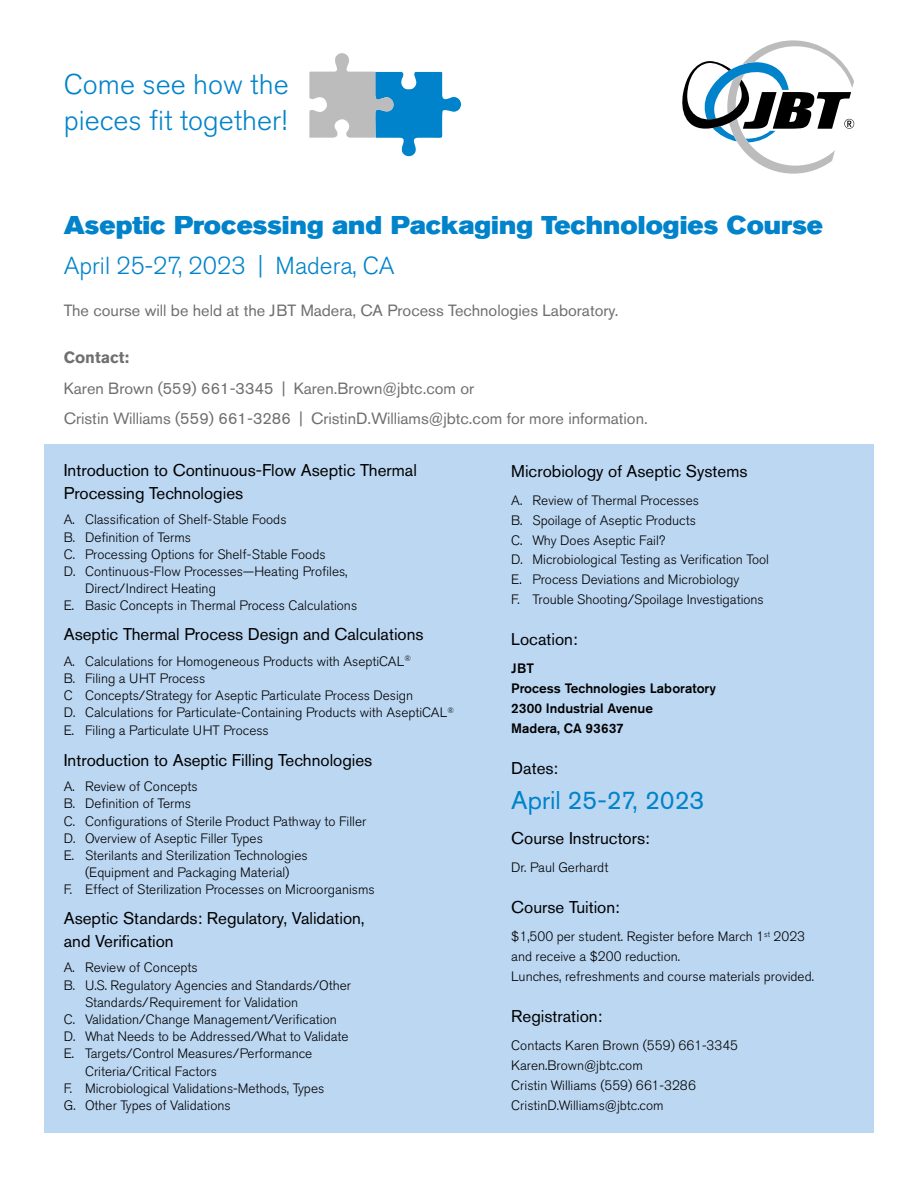
<style>
.page{position:relative;width:918px;height:1188px;background:#fff}
.page>*{position:absolute;margin:0;border:0;box-sizing:border-box;transform-origin:0 0}
.t1{font:300 28.2px "Akzidenz Grotesk Pro";color:#0083ca}
.t2{font:25.5px "Akzidenz Grotesk Pro Super";color:#0083ca;scale:1.05 1}
.t3{font:25.5px "Akzidenz Grotesk Pro";color:#0083ca}
.t4{font:300 24.45px "Akzidenz Grotesk Pro";color:#0083ca}
.t5{font:16.95px "Akzidenz Grotesk Pro";color:#000}
.t6{font:16.2px/30.5px "Akzidenz Grotesk Pro";color:#706f6f}
.punto_elenco{font:300 13.5px/19.8px "Akzidenz Grotesk Pro";color:#000}
.punto_elenco-2{font:500 13.5px "Akzidenz Grotesk Pro";color:#000}
.s1{font-weight:700}
</style>
<div class="page">
<div style="left:44px;top:444px;width:830px;height:689px;background:#bcd7f2"></div>
<svg style="left:682px;top:40px;width:172px;height:134px"></svg>
<svg style="left:309px;top:53px;width:152px;height:103px"></svg>
<p class="t1" style="left:64px;top:66px;width:226px">Come see how the</p>
<p class="t1" style="left:64px;top:102px;width:225px">pieces fit together!</p>
<p class="t2" style="left:64px;top:208px;width:725px">Aseptic Processing and Packaging Technologies Course</p>
<p class="t4" style="left:64px;top:249px;width:332px">April 25-27, 2023 | Madera, CA</p>
<p class="t6" style="left:64px;top:295px;width:556px">The course will be held at the JBT Madera, CA Process Technologies Laboratory.</p>
<p class="t6" style="left:64px;top:342px;width:586px"><span class="s1">Contact:<br></span>Karen Brown (559) 661-3345 | Karen.Brown@jbtc.com or<br>Cristin Williams (559) 661-3286 | CristinD.Williams@jbtc.com for more information.</p>
<p class="t5" style="left:64px;top:459px;width:355px">Introduction to Continuous-Flow Aseptic Thermal</p>
<p class="t5" style="left:64px;top:482px;width:181px">Processing Technologies</p>
<p class="punto_elenco" style="left:64px;top:510px;width:224px">A. Classification of Shelf-Stable Foods</p>
<p class="punto_elenco" style="left:64px;top:527px;width:129px">B. Definition of Terms</p>
<p class="punto_elenco" style="left:64px;top:544px;width:263px">C. Processing Options for Shelf-Stable Foods</p>
<p class="punto_elenco" style="left:64px;top:561px;width:285px">D. Continuous-Flow Processes—Heating Profiles,</p>
<p class="punto_elenco" style="left:85px;top:579px;width:133px">Direct/Indirect Heating</p>
<p class="punto_elenco" style="left:64px;top:596px;width:295px">E. Basic Concepts in Thermal Process Calculations</p>
<p class="t5" style="left:64px;top:623px;width:361px">Aseptic Thermal Process Design and Calculations</p>
<p class="punto_elenco" style="left:64px;top:651px;width:349px">A. Calculations for Homogeneous Products with AseptiCAL<sup>®</sup></p>
<p class="punto_elenco" style="left:64px;top:668px;width:143px">B. Filing a UHT Process</p>
<p class="punto_elenco" style="left:64px;top:686px;width:351px">C Concepts/Strategy for Aseptic Particulate Process Design</p>
<p class="punto_elenco" style="left:64px;top:703px;width:392px">D. Calculations for Particulate-Containing Products with AseptiCAL<sup>®</sup></p>
<p class="punto_elenco" style="left:64px;top:720px;width:207px">E. Filing a Particulate UHT Process</p>
<p class="t5" style="left:64px;top:749px;width:310px">Introduction to Aseptic Filling Technologies</p>
<p class="punto_elenco" style="left:64px;top:777px;width:136px">A. Review of Concepts</p>
<p class="punto_elenco" style="left:64px;top:794px;width:129px">B. Definition of Terms</p>
<p class="punto_elenco" style="left:64px;top:811px;width:304px">C. Configurations of Sterile Product Pathway to Filler</p>
<p class="punto_elenco" style="left:64px;top:828px;width:201px">D. Overview of Aseptic Filler Types</p>
<p class="punto_elenco" style="left:64px;top:845px;width:245px">E. Sterilants and Sterilization Technologies</p>
<p class="punto_elenco" style="left:85px;top:863px;width:206px">(Equipment and Packaging Material)</p>
<p class="punto_elenco" style="left:64px;top:880px;width:312px">F. Effect of Sterilization Processes on Microorganisms</p>
<p class="t5" style="left:64px;top:907px;width:303px">Aseptic Standards: Regulatory, Validation,</p>
<p class="t5" style="left:64px;top:930px;width:112px">and Verification</p>
<p class="punto_elenco" style="left:64px;top:958px;width:136px">A. Review of Concepts</p>
<p class="punto_elenco" style="left:64px;top:975px;width:289px">B. U.S. Regulatory Agencies and Standards/Other</p>
<p class="punto_elenco" style="left:85px;top:992px;width:215px">Standards/Requirement for Validation</p>
<p class="punto_elenco" style="left:64px;top:1009px;width:274px">C. Validation/Change Management/Verification</p>
<p class="punto_elenco" style="left:64px;top:1027px;width:286px">D. What Needs to be Addressed/What to Validate</p>
<p class="punto_elenco" style="left:85px;top:1045px;width:229px;line-height:17.2px;text-indent:-21px">E. Targets/Control Measures/Performance<br>Criteria/Critical Factors</p>
<p class="punto_elenco" style="left:64px;top:1078px;width:262px">F. Microbiological Validations-Methods, Types</p>
<p class="punto_elenco" style="left:64px;top:1095px;width:168px">G. Other Types of Validations</p>
<p class="t5" style="left:511px;top:460px;width:238px">Microbiology of Aseptic Systems</p>
<p class="punto_elenco" style="left:511px;top:490px;width:189px">A. Review of Thermal Processes</p>
<p class="punto_elenco" style="left:511px;top:510px;width:186px">B. Spoilage of Aseptic Products</p>
<p class="punto_elenco" style="left:511px;top:530px;width:156px">C. Why Does Aseptic Fail?</p>
<p class="punto_elenco" style="left:511px;top:550px;width:259px">D. Microbiological Testing as Verification Tool</p>
<p class="punto_elenco" style="left:511px;top:570px;width:230px">E. Process Deviations and Microbiology</p>
<p class="punto_elenco" style="left:511px;top:589px;width:254px">F. Trouble Shooting/Spoilage Investigations</p>
<p class="t5" style="left:511px;top:628px;width:68px">Location:</p>
<p class="punto_elenco-2" style="left:511px;top:660px;width:24px">JBT</p>
<p class="punto_elenco-2" style="left:511px;top:680px;width:206px">Process Technologies Laboratory</p>
<p class="punto_elenco-2" style="left:511px;top:699px;width:143px">2300 Industrial Avenue</p>
<p class="punto_elenco-2" style="left:511px;top:719px;width:114px">Madera, CA 93637</p>
<p class="t5" style="left:511px;top:757px;width:48px">Dates:</p>
<p class="t3" style="left:511px;top:783px;width:195px">April 25-27, 2023</p>
<p class="t5" style="left:511px;top:827px;width:140px">Course Instructors:</p>
<p class="punto_elenco" style="left:511px;top:858px;width:99px">Dr. Paul Gerhardt</p>
<p class="t5" style="left:511px;top:896px;width:110px">Course Tuition:</p>
<p class="punto_elenco" style="left:511px;top:927px;width:304px">$1,500 per student. Register before March 1<sup>st</sup> 2023 and receive a $200 reduction.<br>Lunches, refreshments and course materials provided.</p>
<p class="t5" style="left:511px;top:1005px;width:92px">Registration:</p>
<p class="punto_elenco" style="left:511px;top:1036px;width:228px">Contacts Karen Brown (559) 661-3345<br>Karen.Brown@jbtc.com<br>Cristin Williams (559) 661-3286<br>CristinD.Williams@jbtc.com</p>
</div>
